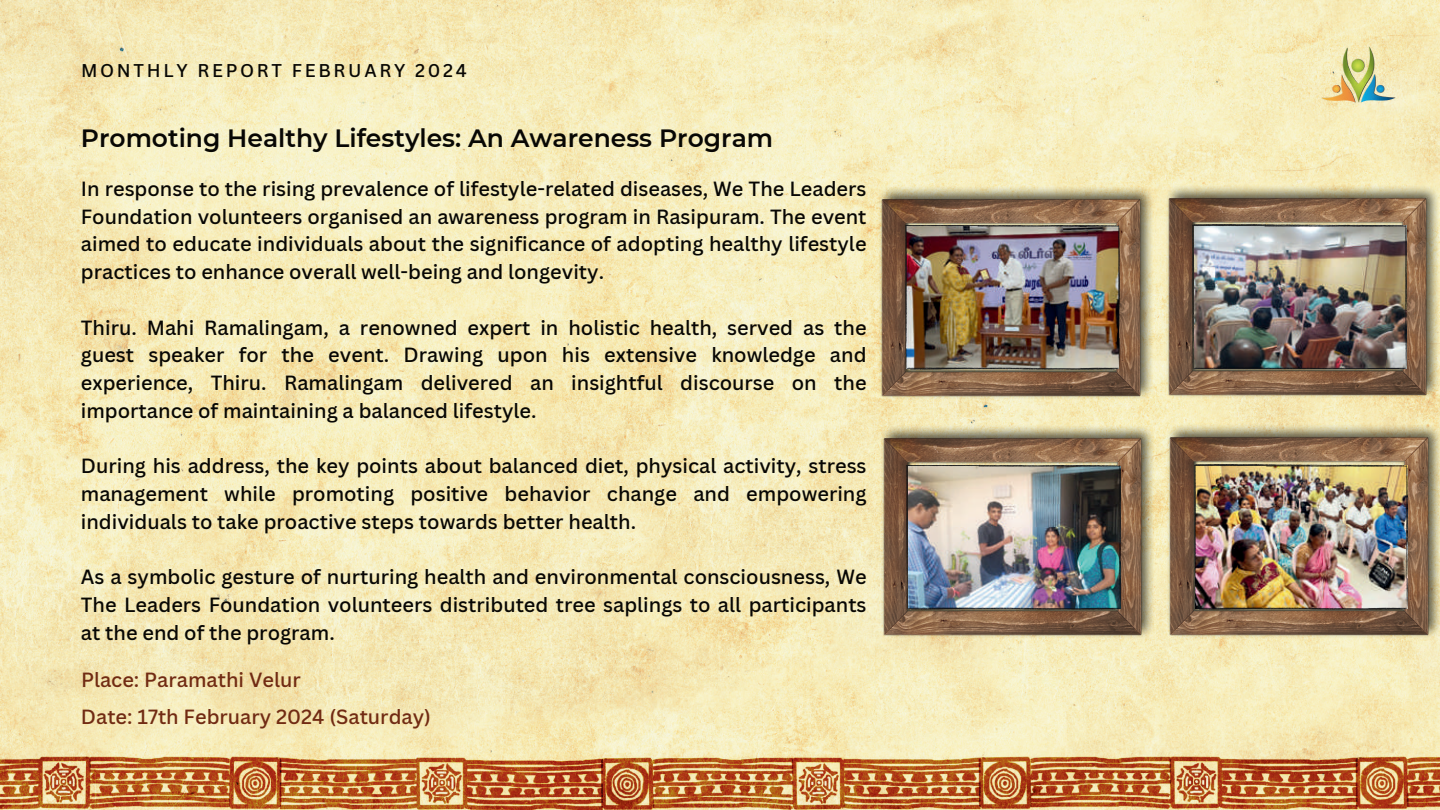
<style>
.page{position:relative;width:1440px;height:810px;background:#fff}
.page>*{position:absolute;margin:0;border:0;box-sizing:border-box;transform-origin:0 0}
.t1{font:600 25px "Montserrat";color:#080704}
.t2{font:500 20px/27.8px "Canva Sans";color:#080704;text-align:justify}
.t3{font:500 20px/37.2px "Canva Sans";color:#712b13}
.t4{font:500 18px "Canva Sans";letter-spacing:.15em;color:#080704}
</style>
<div class="page">
<img style="left:0;top:0;width:1440px;height:810px">
<img style="left:1312px;top:35px;width:94px;height:74px">
<img style="left:878px;top:185px;width:277px;height:215px">
<img style="left:879px;top:425px;width:277px;height:215px">
<img style="left:1164px;top:184px;width:276px;height:215px">
<img style="left:1165px;top:424px;width:275px;height:215px">
<img style="left:907px;top:465px;width:214px;height:145px">
<img style="left:905px;top:225px;width:214px;height:145px">
<img style="left:1193px;top:224px;width:213px;height:145px">
<img style="left:1194px;top:465px;width:214px;height:144px">
<p class="t4" style="left:81px;top:60px;width:387px">MONTHLY REPORT FEBRUARY 2024</p>
<p class="t1" style="left:81px;top:120px;width:694px">Promoting Healthy Lifestyles: An Awareness Program</p>
<p class="t2" style="left:81px;top:175px;width:787px">In response to the rising prevalence of lifestyle-related diseases, We The Leaders Foundation volunteers organised an awareness program in Rasipuram. The event aimed to educate individuals about the significance of adopting healthy lifestyle practices to enhance overall well-being and longevity.</p>
<p class="t2" style="left:81px;top:314px;width:787px">Thiru. Mahi Ramalingam, a renowned expert in holistic health, served as the guest speaker for the event. Drawing upon his extensive knowledge and experience, Thiru. Ramalingam delivered an insightful discourse on the importance of maintaining a balanced lifestyle.</p>
<p class="t2" style="left:81px;top:452px;width:787px">During his address, the key points about balanced diet, physical activity, stress management while promoting positive behavior change and empowering individuals to take proactive steps towards better health.</p>
<p class="t2" style="left:81px;top:563px;width:787px">As a symbolic gesture of nurturing health and environmental consciousness, We The Leaders Foundation volunteers distributed tree saplings to all participants at the end of the program.</p>
<p class="t3" style="left:81px;top:661px;width:352px">Place: Paramathi Velur<br>Date: 17th February 2024 (Saturday)</p>
</div>
